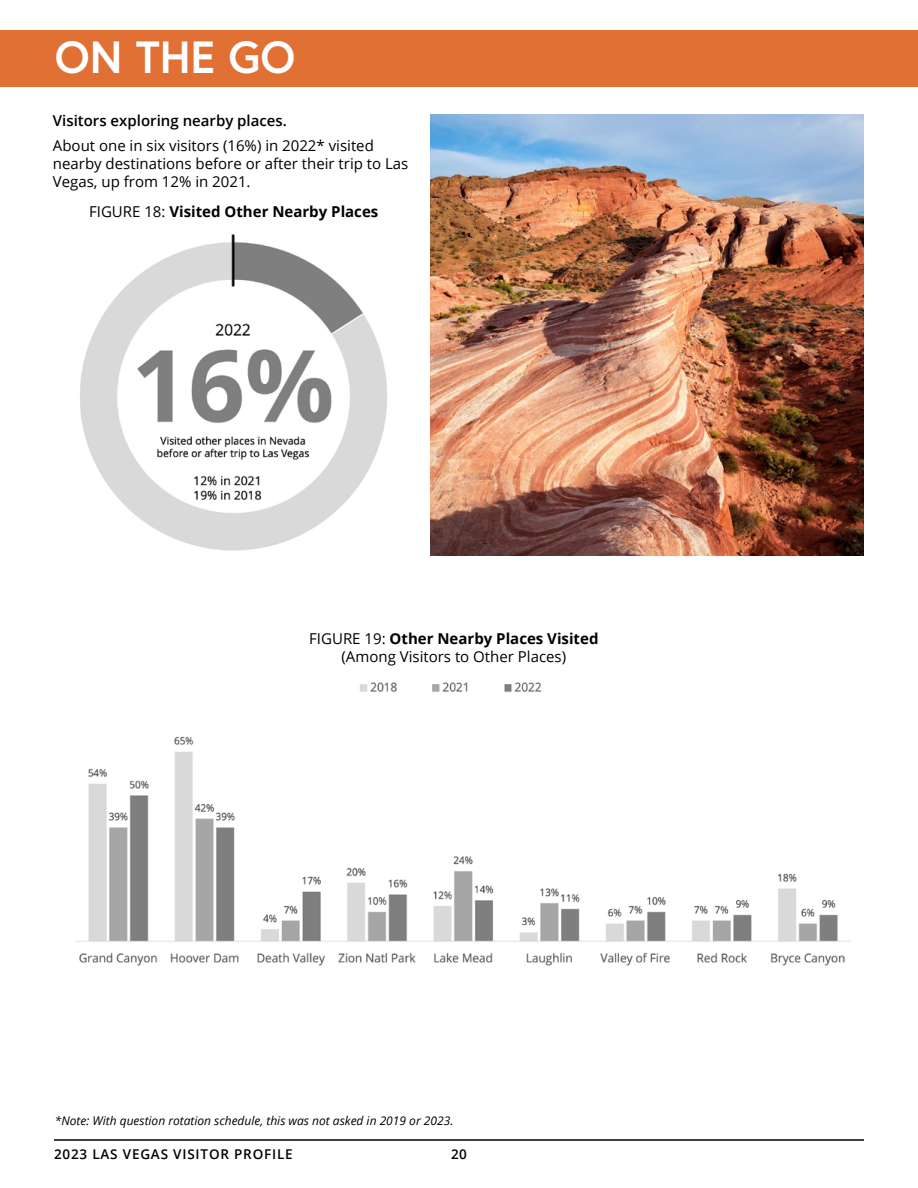
<style>
.page{position:relative;width:918px;height:1188px;background:#fff}
.page>*{position:absolute;margin:0;border:0;box-sizing:border-box;transform-origin:0 0}
.t1{font:700 45px "Europa";color:#fff}
.t2{font:15px/18px "Open Sans";color:#000;text-align:center}
.t3{font:700 15px "Open Sans";color:#000}
.t4{font:600 15px "Open Sans";color:#000}
.t5{font:600 13.5px "Open Sans";letter-spacing:.06em;color:#000}
.t6{font:italic 12px "Open Sans";color:#000}
.s1{font-weight:400}
.s2{font-weight:700}
</style>
<div class="page">
<hr style="left:54px;top:1139px;width:810px;height:2px;background:#000">
<div style="left:0;top:30px;width:918px;height:56px;background:#e07034"></div>
<img style="left:80px;top:234px;width:307px;height:317px">
<img style="left:75px;top:682px;width:776px;height:284px">
<img style="left:430px;top:115px;width:434px;height:441px">
<h1 class="t1" style="left:55px;top:27px;width:242px">ON THE GO</h1>
<p class="t4" style="left:53px;top:111px;width:236px">Visitors exploring nearby places.</p>
<p class="t2" style="left:53px;top:136px;width:357px;text-align:left">About one in six visitors (16%) in 2022* visited nearby destinations before or after their trip to Las<br>Vegas, up from 12% in 2021.</p>
<p class="t3" style="left:89px;top:201px;width:291px"><span class="s1">FIGURE 18:</span> Visited Other Nearby Places</p>
<p class="t2" style="left:309px;top:630px;width:291px">FIGURE 19: <span class="s2">Other Nearby Places Visited </span>(Among Visitors to Other Places)</p>
<p class="t6" style="left:55px;top:1113px;width:400px">*Note: With question rotation schedule, this was not asked in 2019 or 2023.</p>
<p class="t5" style="left:54px;top:1145px;width:240px">2023 LAS VEGAS VISITOR PROFILE</p>
<p class="t5" style="left:451px;top:1145px;width:17px">20</p>
</div>
